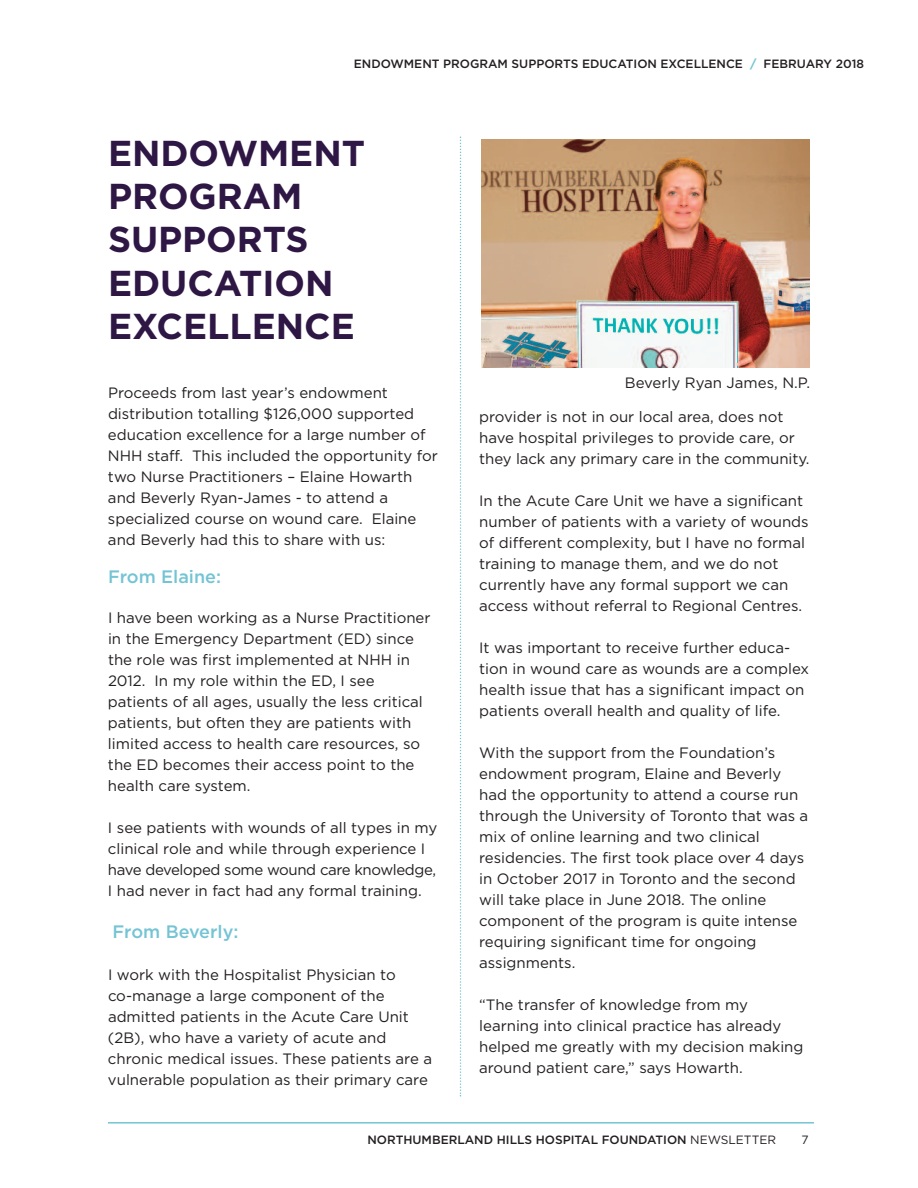
<style>
.page{position:relative;width:918px;height:1188px;background:#fff}
.page>*{position:absolute;margin:0;border:0;box-sizing:border-box;transform-origin:0 0}
.t1{font:700 36px/43.2px "Gotham";color:#2e1744}
.t2{font:500 18px "Gotham";color:#74c4d4}
.t3{font:15px/21px "Gotham";color:#231f20}
.t4{font:500 12px "Gotham";color:#231f20}
.t5{font:12px "Gotham";color:#231f20}
.s1{font-weight:700;color:#74c4d4}
.s2{font-weight:400}
</style>
<div class="page">
<hr style="left:108px;top:1122px;width:706px;height:2px;background:#74c4d4">
<svg style="left:460px;top:137px;width:1px;height:960px"></svg>
<img style="left:482px;top:139px;width:328px;height:229px">
<p class="t4" style="left:354px;top:57px;width:512px">ENDOWMENT PROGRAM SUPPORTS EDUCATION EXCELLENCE <span class="s1">/</span> FEBRUARY 2018</p>
<h1 class="t1" style="left:108px;top:132px;width:259px">ENDOWMENT<br>PROGRAM<br>SUPPORTS<br>EDUCATION<br>EXCELLENCE</h1>
<p class="t3" style="left:108px;top:383px;width:331px">Proceeds from last year’s endowment distribution totalling $126,000 supported education excellence for a large number of NHH staff. This included the opportunity for two Nurse Practitioners – Elaine Howarth and Beverly Ryan-James - to attend a specialized course on wound care. Elaine and Beverly had this to share with us:</p>
<p class="t2" style="left:108px;top:566px;width:115px">From Elaine:</p>
<p class="t3" style="left:108px;top:607px;width:324px">I have been working as a Nurse Practitioner in the Emergency Department (ED) since the role was first implemented at NHH in 2012. In my role within the ED, I see patients of all ages, usually the less critical patients, but often they are patients with limited access to health care resources, so the ED becomes their access point to the health care system.</p>
<p class="t3" style="left:108px;top:817px;width:331px">I see patients with wounds of all types in my clinical role and while through experience I have developed some wound care knowledge, I had never in fact had any formal training.</p>
<p class="t2" style="left:112px;top:921px;width:127px">From Beverly:</p>
<p class="t3" style="left:108px;top:964px;width:326px">I work with the Hospitalist Physician to co-manage a large component of the admitted patients in the Acute Care Unit (2B), who have a variety of acute and chronic medical issues. These patients are a vulnerable population as their primary care</p>
<p class="t3" style="left:625px;top:373px;width:187px">Beverly Ryan James, N.P.</p>
<p class="t3" style="left:479px;top:407px;width:332px">provider is not in our local area, does not have hospital privileges to provide care, or they lack any primary care in the community.</p>
<p class="t3" style="left:479px;top:491px;width:331px">In the Acute Care Unit we have a significant number of patients with a variety of wounds of different complexity, but I have no formal training to manage them, and we do not currently have any formal support we can access without referral to Regional Centres.</p>
<p class="t3" style="left:479px;top:638px;width:331px">It was important to receive further educa&shy;tion in wound care as wounds are a complex health issue that has a significant impact on patients overall health and quality of life.</p>
<p class="t3" style="left:479px;top:743px;width:331px">With the support from the Foundation’s endowment program, Elaine and Beverly had the opportunity to attend a course run through the University of Toronto that was a mix of online learning and two clinical residencies. The first took place over 4 days in October 2017 in Toronto and the second will take place in June 2018. The online component of the program is quite intense requiring significant time for ongoing assignments.</p>
<p class="t3" style="left:479px;top:995px;width:326px">“The transfer of knowledge from my learning into clinical practice has already helped me greatly with my decision making around patient care,” says Howarth.</p>
<p class="t4" style="left:367px;top:1132px;width:410px">NORTHUMBERLAND HILLS HOSPITAL FOUNDATION <span class="s2">NEWSLETTER</span></p>
<p class="t5" style="left:801px;top:1132px;width:9px">7</p>
</div>
